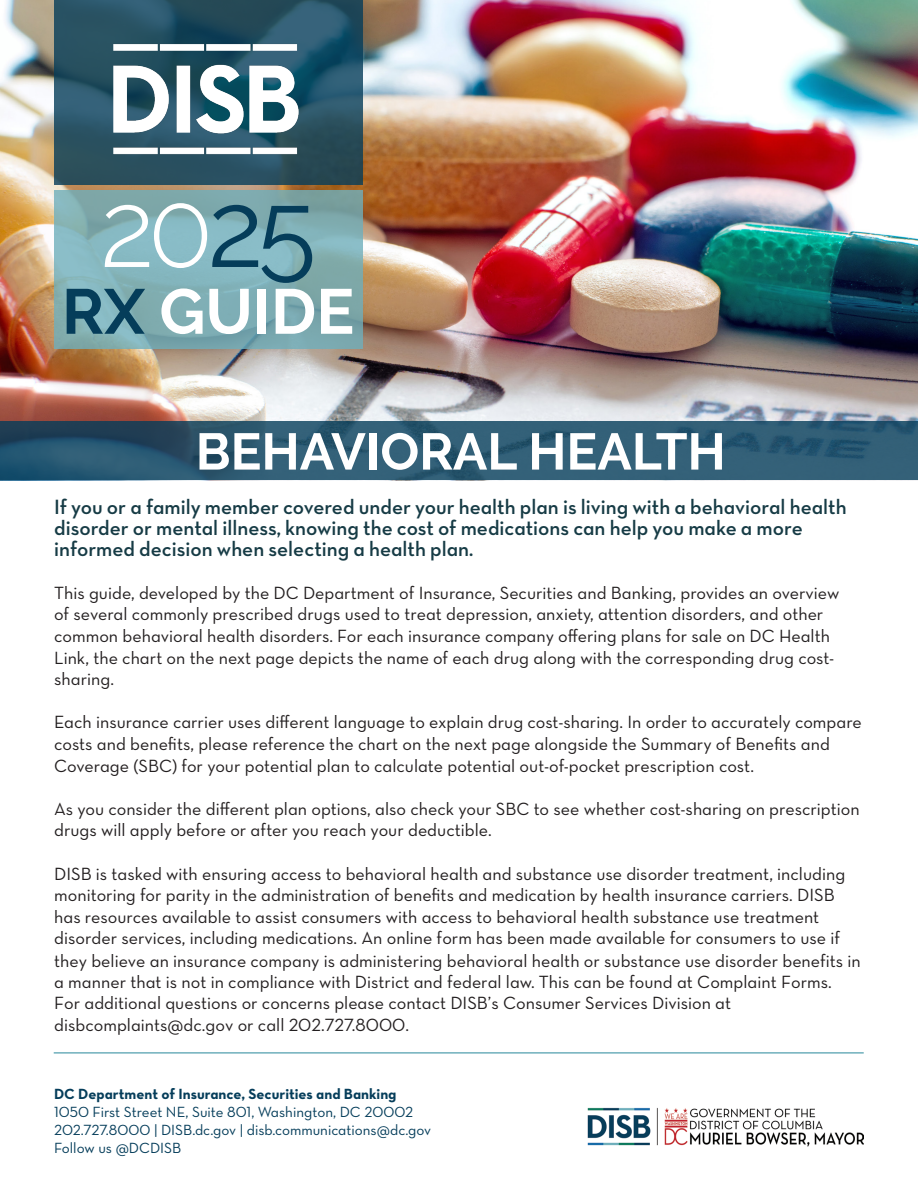
<style>
.page{position:relative;width:918px;height:1188px;background:#fff}
.page>*{position:absolute;margin:0;border:0;box-sizing:border-box;transform-origin:0 0}
.t1{font:300 106.95px "Raleway";color:#fff}
.t2{font:700 63.3px "Raleway";color:#fff}
.t3{font:700 51.3px "Raleway";color:#fff}
.t4{font:21px/21px "Neutra Text TF Demi Alt";color:#163b45}
.t5{font:18px/21.6px "Neutra Text Book Alt";color:#231f20}
.t6{font:15px "Neutra Text Book Alt";color:#053d5a}
.t7{font:15px "Neutra Text Bold Alt";color:#053d5a}
.s1{font-weight:400;color:#053d5a}
.s2{color:#053d5a}
</style>
<div class="page">
<img style="left:0;top:0;width:918px;height:421px">
<svg style="left:54px;top:190px;width:309px;height:159px;background:#80afb5"></svg>
<svg style="left:54px;top:0;width:309px;height:184px;background:#275062"></svg>
<svg style="left:0;top:421px;width:918px;height:59px;background:#2d5971"></svg>
<img style="left:103px;top:36px;width:208px;height:126px">
<hr style="left:54px;top:1052px;width:810px;height:2px;background:#6fafbc">
<img style="left:587px;top:1107px;width:277px;height:40px">
<p class="t1" style="left:100px;top:167px;width:218px">20<span class="s1">25</span></p>
<p class="t2" style="left:62px;top:275px;width:294px"><span class="s2">RX</span> GUIDE</p>
<h3 class="t3" style="left:196px;top:422px;width:532px">BEHAVIORAL HEALTH</h3>
<p class="t4" style="left:54px;top:496px;width:794px">If you or a family member covered under your health plan is living with a behavioral health disorder or mental illness, knowing the cost of medications can help you make a more informed decision when selecting a health plan.</p>
<p class="t5" style="left:54px;top:582px;width:787px">This guide, developed by the DC Department of Insurance, Securities and Banking, provides an overview of several commonly prescribed drugs used to treat depression, anxiety, attention disorders, and other common behavioral health disorders. For each insurance company offering plans for sale on DC Health Link, the chart on the next page depicts the name of each drug along with the corresponding drug cost&shy;sharing.</p>
<p class="t5" style="left:54px;top:711px;width:809px">Each insurance carrier uses different language to explain drug cost-sharing. In order to accurately compare costs and benefits, please reference the chart on the next page alongside the Summary of Benefits and<br>Coverage (SBC) for your potential plan to calculate potential out-of-pocket prescription cost.</p>
<p class="t5" style="left:54px;top:798px;width:807px">As you consider the different plan options, also check your SBC to see whether cost-sharing on prescription drugs will apply before or after you reach your deductible.</p>
<p class="t5" style="left:54px;top:862px;width:808px">DISB is tasked with ensuring access to behavioral health and substance use disorder treatment, including monitoring for parity in the administration of benefits and medication by health insurance carriers. DISB has resources available to assist consumers with access to behavioral health substance use treatment disorder services, including medications. An online form has been made available for consumers to use if they believe an insurance company is administering behavioral health or substance use disorder benefits in a manner that is not in compliance with District and federal law. This can be found at Complaint Forms.<br>For additional questions or concerns please contact DISB’s Consumer Services Division at disbcomplaints@dc.gov or call 202.727.8000.</p>
<p class="t7" style="left:54px;top:1085px;width:344px">DC Department of Insurance, Securities and Banking</p>
<p class="t6" style="left:54px;top:1103px;width:361px">1050 First Street NE, Suite 801, Washington, DC 20002</p>
<p class="t6" style="left:54px;top:1121px;width:379px">202.727.8000 | DISB.dc.gov | disb.communications@dc.gov</p>
<p class="t6" style="left:54px;top:1139px;width:129px">Follow us @DCDISB</p>
</div>
